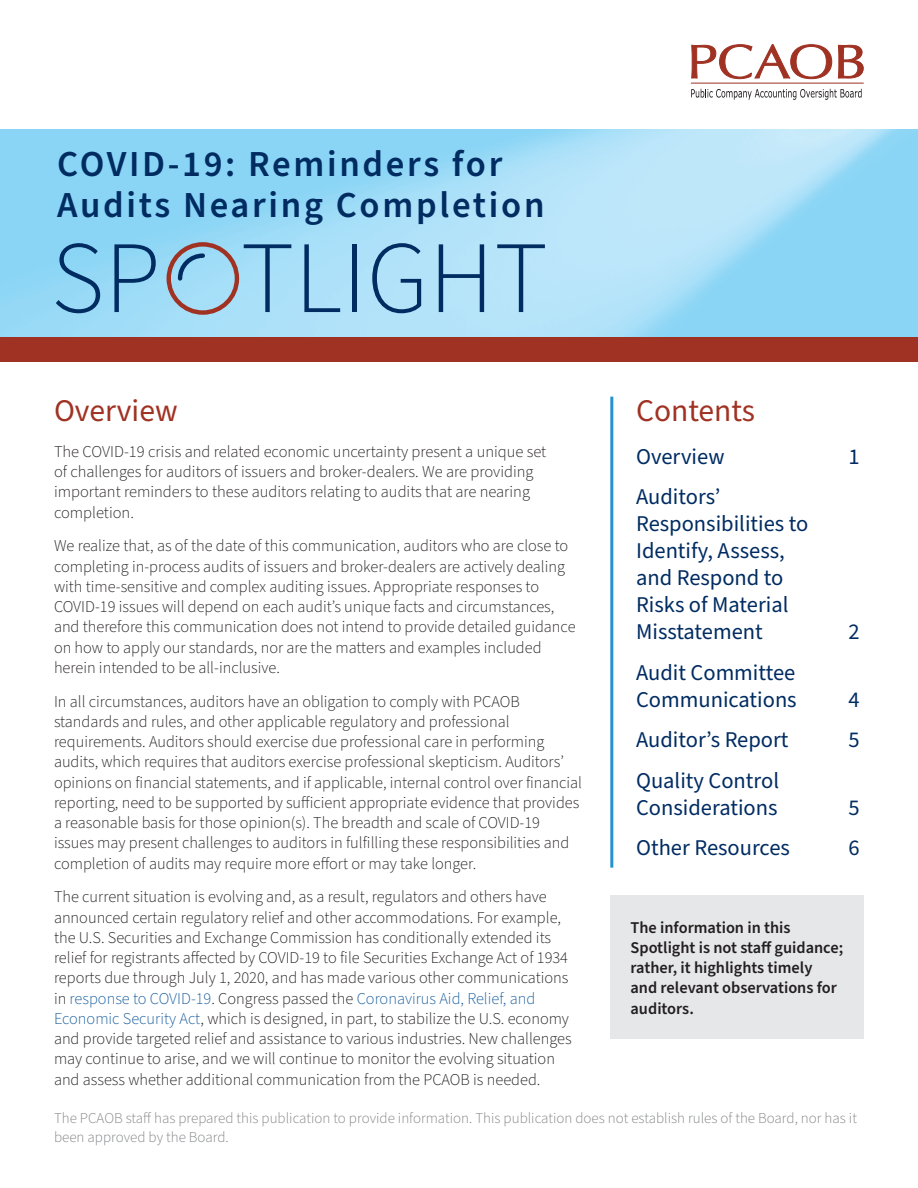
<style>
.page{position:relative;width:918px;height:1188px;background:#fff}
.page>*{position:absolute;margin:0;border:0;box-sizing:border-box;transform-origin:0 0}
.t1{font:300 102.75px "Source Sans Pro";color:#002c62}
.t2{font:600 36.6px/41.7px "Source Sans Pro";letter-spacing:.075em;color:#002c62}
.Header_1{font:31.5px "Source Sans Pro";color:#a03223}
.TOC_Header{font:31.5px "Source Sans Pro";color:#a03223}
.t3{font:22.5px/27px "Source Sans Pro";color:#002c62}
.Body_Copy{font:300 16.5px/20.2px "Source Sans Pro";color:#231f20}
.Call_Out_Body_Copy{font:600 16.5px/20.2px "Source Sans Pro";color:#231f20}
.Body_Copy-2{font:300 15px/18.8px "Source Sans Pro";color:#808285}
.s1{color:#175d9e}
</style>
<div class="page">
<img style="left:0;top:130px;width:918px;height:208px">
<div style="left:0;top:338px;width:918px;height:24px;background:#a03223"></div>
<div style="left:167px;top:242px;width:72px;height:73px;border:4px solid #a03223;border-radius:50%"></div>
<svg style="left:176px;top:251px;width:31px;height:32px"></svg>
<div style="left:610px;top:896px;width:254px;height:144px;background:#e6e7e9"></div>
<hr style="left:691px;top:83px;width:173px;height:1px;background:#9f3223">
<svg style="left:691px;top:89px;width:171px;height:11px"></svg>
<svg style="left:691px;top:44px;width:173px;height:36px"></svg>
<hr style="left:610px;top:397px;width:3px;height:471px;background:#2393d1">
<p class="t2" style="left:57px;top:144px;width:489px">COVID-19: Reminders for<br>Audits Nearing Completion</p>
<p class="t1" style="left:51px;top:209px;width:498px">SP TLIGHT</p>
<p class="Header_1" style="left:54px;top:390px;width:125px">Overview</p>
<p class="Body_Copy" style="left:54px;top:442px;width:494px">The COVID-19 crisis and related economic uncertainty present a unique set of challenges for auditors of issuers and broker-dealers. We are providing important reminders to these auditors relating to audits that are nearing completion.</p>
<p class="Body_Copy" style="left:54px;top:536px;width:523px">We realize that, as of the date of this communication, auditors who are close to completing in-process audits of issuers and broker-dealers are actively dealing with time-sensitive and complex auditing issues. Appropriate responses to COVID-19 issues will depend on each audit’s unique facts and circumstances, and therefore this communication does not intend to provide detailed guidance on how to apply our standards, nor are the matters and examples included herein intended to be all-inclusive.</p>
<p class="Body_Copy" style="left:54px;top:692px;width:530px">In all circumstances, auditors have an obligation to comply with PCAOB standards and rules, and other applicable regulatory and professional requirements. Auditors should exercise due professional care in performing audits, which requires that auditors exercise professional skepticism. Auditors’ opinions on financial statements, and if applicable, internal control over financial reporting, need to be supported by sufficient appropriate evidence that provides a reasonable basis for those opinion(s). The breadth and scale of COVID-19 issues may present challenges to auditors in fulfilling these responsibilities and completion of audits may require more effort or may take longer.</p>
<p class="Body_Copy" style="left:54px;top:887px;width:519px">The current situation is evolving and, as a result, regulators and others have announced certain regulatory relief and other accommodations. For example, the U.S. Securities and Exchange Commission has conditionally extended its relief for registrants affected by COVID-19 to file Securities Exchange Act of 1934 reports due through July 1, 2020, and has made various other communications in <span class="s1">response to COVID-19</span>. Congress passed the <span class="s1">Coronavirus Aid, Relief, and Economic Security Act</span>, which is designed, in part, to stabilize the U.S. economy and provide targeted relief and assistance to various industries. New challenges may continue to arise, and we will continue to monitor the evolving situation and assess whether additional communication from the PCAOB is needed.</p>
<p class="TOC_Header" style="left:636px;top:390px;width:120px">Contents</p>
<p class="t3" style="left:636px;top:443px;width:90px">Overview</p>
<p class="t3" style="left:848px;top:443px;width:13px">1</p>
<p class="t3" style="left:636px;top:484px;width:174px">Auditors’<br>Responsibilities to<br>Identify, Assess, and Respond to<br>Risks of Material<br>Misstatement</p>
<p class="t3" style="left:848px;top:619px;width:13px">2</p>
<p class="t3" style="left:636px;top:659px;width:162px">Audit Committee<br>Communications</p>
<p class="t3" style="left:848px;top:686px;width:13px">4</p>
<p class="t3" style="left:636px;top:727px;width:154px">Auditor’s Report</p>
<p class="t3" style="left:848px;top:727px;width:13px">5</p>
<p class="t3" style="left:636px;top:767px;width:144px">Quality Control<br>Considerations</p>
<p class="t3" style="left:848px;top:794px;width:13px">5</p>
<p class="t3" style="left:636px;top:835px;width:155px">Other Resources</p>
<p class="t3" style="left:848px;top:835px;width:13px">6</p>
<p class="Call_Out_Body_Copy" style="left:631px;top:918px;width:214px">The information in this<br>Spotlight is not staff guidance; rather, it highlights timely and relevant observations for auditors.</p>
<p class="Body_Copy-2" style="left:54px;top:1110px;width:805px">The PCAOB staff has prepared this publication to provide information. This publication does not establish rules of the Board, nor has it been approved by the Board.</p>
</div>
